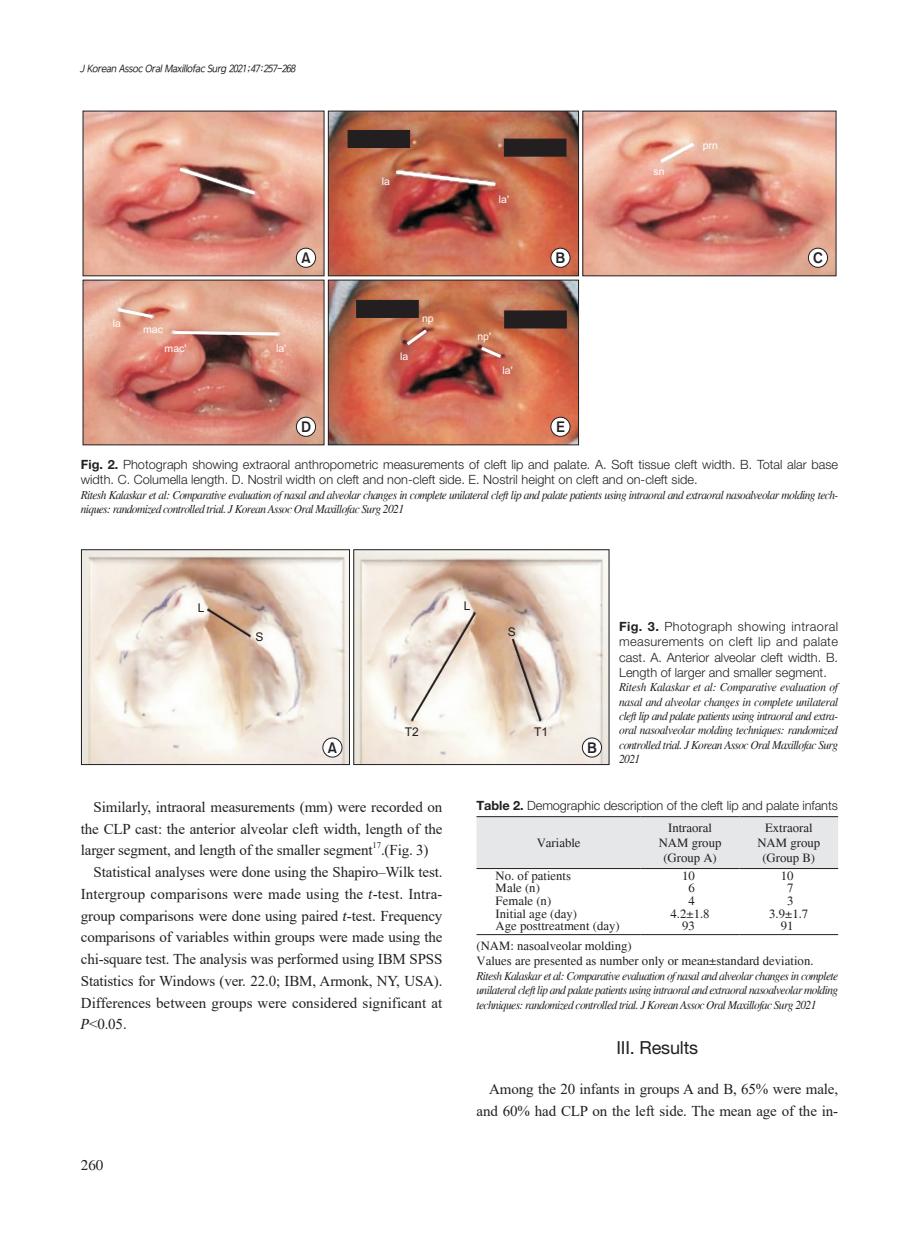
<style>
.page{position:relative;width:919px;height:1238px;background:#fff}
.page>*{position:absolute;margin:0;border:0;box-sizing:border-box;transform-origin:0 0}
.서론_1{font:18px "Helvetica Neue LT Pro";letter-spacing:-.01em;color:#231f20}
.본문{font:15px/21.8px "Times New Roman";letter-spacing:-.01em;color:#231f20;text-align:justify}
.t1{font:15px "Gothic 725 BT Bold A";color:#231f20}
.t2{font:15px "Times";color:#231f20}
.그림설명{font:300 12.75px/15.3px "Helvetica Neue LT Pro";color:#231f20}
.표본문{font:12.75px "Times";color:#231f20}
.표제목{font:300 12.75px "Helvetica Neue LT Pro";letter-spacing:-.005em;color:#231f20}
.그림설명아래{font:italic 12px/14.4px "Times";letter-spacing:-.05em;color:#231f20;scale:.95 1}
.표설명아래{font:italic 12px/14.4px "Times";letter-spacing:-.05em;color:#231f20;text-align:justify;scale:.95 1}
.t3{font:12px "Arial";color:#231f20}
.t4{font:italic 10.5px "Bareun Dotum 1";color:#231f20;scale:.9 1}
.t5{font:10.5px "Arial";color:#fff}
.본문-2{font:8.7px "Times New Roman";color:#231f20}
.s1{font-weight:700}
.s2{font-style:italic}
</style>
<div class="page">
<img style="left:82px;top:111px;width:754px;height:334px">
<img style="left:115px;top:140px;width:582px;height:220px">
<div style="left:348px;top:130px;width:62px;height:18px;background:#231f20"></div>
<div style="left:504px;top:139px;width:62px;height:17px;background:#231f20"></div>
<div style="left:356px;top:300px;width:62px;height:17px;background:#231f20"></div>
<div style="left:504px;top:311px;width:62px;height:17px;background:#231f20"></div>
<svg style="left:81px;top:549px;width:528px;height:216px"></svg>
<div style="left:323px;top:738px;width:19px;height:19px;background:#fff;border-radius:50%"></div>
<div style="left:322px;top:737px;width:20px;height:20px;border:1px solid #231f20;border-radius:50%"></div>
<div style="left:582px;top:738px;width:19px;height:19px;background:#fff;border-radius:50%"></div>
<div style="left:582px;top:737px;width:19px;height:20px;border:1px solid #231f20;border-radius:50%"></div>
<svg style="left:205px;top:607px;width:48px;height:31px"></svg>
<svg style="left:409px;top:610px;width:133px;height:113px"></svg>
<div style="left:476px;top:817px;width:362px;height:51px;background:#e6e7e9"></div>
<hr style="left:476px;top:816px;width:164px;height:1px;background:#231f20">
<hr style="left:640px;top:816px;width:99px;height:1px;background:#231f20">
<hr style="left:739px;top:816px;width:99px;height:1px;background:#231f20">
<hr style="left:476px;top:868px;width:164px;height:1px;background:#231f20">
<hr style="left:640px;top:868px;width:99px;height:1px;background:#231f20">
<hr style="left:739px;top:868px;width:99px;height:1px;background:#231f20">
<hr style="left:476px;top:934px;width:164px;height:1px;background:#231f20">
<hr style="left:640px;top:934px;width:99px;height:1px;background:#231f20">
<hr style="left:739px;top:934px;width:99px;height:1px;background:#231f20">
<p class="t4" style="left:80px;top:64px;width:243px">J Korean Assoc OralMaxillofac Surg 2021;47:257-268</p>
<p class="t5" style="left:381px;top:175px;width:10px">la</p>
<p class="t5" style="left:499px;top:193px;width:12px">la'</p>
<p class="t5" style="left:653px;top:165px;width:13px">sn</p>
<p class="t5" style="left:702px;top:139px;width:17px">prn</p>
<p class="t5" style="left:113px;top:317px;width:10px">la</p>
<p class="t1" style="left:301px;top:249px;width:11px">A</p>
<p class="t1" style="left:555px;top:249px;width:11px">B</p>
<p class="t1" style="left:813px;top:249px;width:11px">C</p>
<p class="t5" style="left:143px;top:323px;width:21px">mac</p>
<p class="t5" style="left:164px;top:342px;width:23px">mac'</p>
<p class="t5" style="left:276px;top:342px;width:12px">la'</p>
<p class="t5" style="left:400px;top:350px;width:10px">la</p>
<p class="t5" style="left:422px;top:312px;width:13px">np</p>
<p class="t5" style="left:477px;top:330px;width:15px">np'</p>
<p class="t5" style="left:502px;top:364px;width:12px">la'</p>
<p class="t1" style="left:301px;top:418px;width:12px">D</p>
<p class="t1" style="left:556px;top:418px;width:11px">E</p>
<p class="그림설명" style="left:81px;top:456px;width:758px"><span class="s1">Fig. 2.</span> Photograph showing extraoral anthropometric measurements of cleft lip and palate. A. Soft tissue cleft width. B. Total alar base width. C. Columella length. D. Nostril width on cleft and non-cleft side. E. Nostril height on cleft and on-cleft side.</p>
<p class="그림설명아래" style="left:81px;top:487px;width:798px">Ritesh Kalaskar et al: Comparative evaluation of nasal and alveolar changes in complete unilateral cleft lip and palate patients using intraoral and extraoral nasoalveolar molding tech&shy;niques: randomized controlled trial. J Korean Assoc Oral Maxillofac Surg 2021</p>
<p class="t3" style="left:198px;top:601px;width:8px">L</p>
<p class="t3" style="left:464px;top:599px;width:8px">L</p>
<p class="t3" style="left:508px;top:625px;width:10px">S</p>
<p class="그림설명" style="left:619px;top:618px;width:220px;text-align:justify"><span class="s1">Fig. 3.</span> Photograph showing intraoral measurements on cleft lip and palate cast. A. Anterior alveolar cleft width. B.<br>Length of larger and smaller segment.</p>
<p class="그림설명아래" style="left:619px;top:680px;width:232px;text-align:justify">Ritesh Kalaskar et al: Comparative evaluation of nasal and alveolar changes in complete unilateral cleft lip and palate patients using intraoral and extra&shy;oral nasoalveolar molding techniques: randomized controlled trial. J Korean Assoc Oral Maxillofac Surg 2021</p>
<p class="표제목" style="left:476px;top:797px;width:363px"><span class="s1">Table 2.</span> Demographic description of the cleft lip and palate infants</p>
<p class="표본문" style="left:536px;top:835px;width:45px">Variable</p>
<p class="t3" style="left:255px;top:629px;width:10px">S</p>
<p class="t3" style="left:405px;top:724px;width:16px">T2</p>
<p class="t3" style="left:534px;top:725px;width:16px">T1</p>
<p class="t1" style="left:328px;top:738px;width:11px">A</p>
<p class="t1" style="left:587px;top:738px;width:11px">B</p>
<p class="본문" style="left:81px;top:795px;width:363px;text-indent:13px">Similarly, intraoral measurements (mm) were recorded on the CLP cast: the anterior alveolar cleft width, length of the larger segment, and length of the smaller segment</p>
<p class="표본문" style="left:668px;top:820px;width:45px">Intraoral</p>
<p class="표본문" style="left:658px;top:835px;width:64px">NAM group</p>
<p class="표본문" style="left:663px;top:850px;width:55px">(Group A)</p>
<p class="표본문" style="left:765px;top:820px;width:49px">Extraoral</p>
<p class="표본문" style="left:757px;top:835px;width:64px">NAM group</p>
<p class="표본문" style="left:762px;top:850px;width:54px">(Group B)</p>
<p class="본문-2" style="left:372px;top:839px;width:10px">17</p>
<p class="본문" style="left:381px;top:838px;width:49px">.(Fig. 3)</p>
<p class="본문" style="left:80px;top:860px;width:364px;text-indent:14px">Statistical analyses were done using the Shapiro–Wilk test.<br>Intergroup comparisons were made using the <span class="s2">t</span>-test. Intra&shy;group comparisons were done using paired <span class="s2">t</span>-test. Frequency comparisons of variables within groups were made using the chi-square test. The analysis was performed using IBM SPSS Statistics for Windows (ver. 22.0; IBM, Armonk, NY, USA).<br>Differences between groups were considered significant at <span class="s2">P</span>&lt;0.05.</p>
<p class="표본문" style="left:495px;top:868px;width:77px">No. of patients</p>
<p class="표본문" style="left:682px;top:868px;width:14px">10</p>
<p class="표본문" style="left:780px;top:868px;width:14px">10</p>
<p class="표본문" style="left:495px;top:880px;width:46px">Male (n)</p>
<p class="표본문" style="left:688px;top:880px;width:8px">6</p>
<p class="표본문" style="left:787px;top:880px;width:8px">7</p>
<p class="표본문" style="left:495px;top:893px;width:57px">Female (n)</p>
<p class="표본문" style="left:688px;top:893px;width:8px">4</p>
<p class="표본문" style="left:787px;top:893px;width:8px">3</p>
<p class="표본문" style="left:495px;top:906px;width:83px">Initial age (day)</p>
<p class="표본문" style="left:670px;top:906px;width:41px">4.2±1.8</p>
<p class="표본문" style="left:769px;top:906px;width:41px">3.9±1.7</p>
<p class="표본문" style="left:495px;top:918px;width:125px">Age posttreatment (day)</p>
<p class="표본문" style="left:682px;top:918px;width:14px">93</p>
<p class="표본문" style="left:780px;top:918px;width:14px">91</p>
<p class="표본문" style="left:476px;top:938px;width:157px">(NAM: nasoalveolar molding)</p>
<p class="표본문" style="left:476px;top:953px;width:338px">Values are presented as number only or mean±standard deviation.</p>
<p class="표설명아래" style="left:476px;top:968px;width:382px">Ritesh Kalaskar et al: Comparative evaluation of nasal and alveolar changes in complete unilateral cleft lip and palate patients using intraoral and extraoral nasoalveolar molding techniques: randomized controlled trial. J Korean Assoc Oral Maxillofac Surg 2021</p>
<p class="t2" style="left:81px;top:1156px;width:24px">260</p>
<p class="서론_1" style="left:616px;top:1036px;width:83px">III. Results</p>
<p class="본문" style="left:476px;top:1077px;width:363px;text-align:right">Among the 20 infants in groups A and B, 65% were male, and 60% had CLP on the left side. The mean age of the in-</p>
</div>
